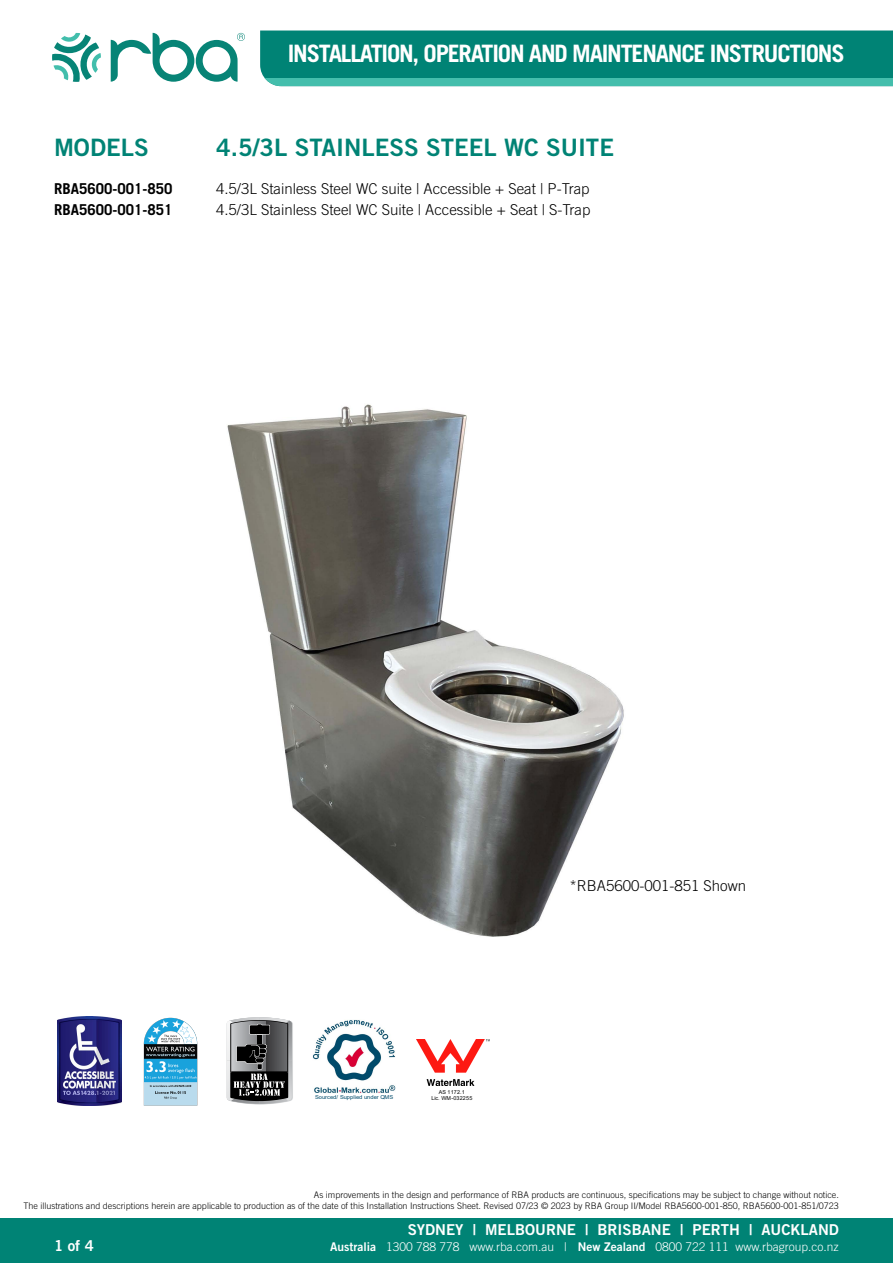
<style>
.page{position:relative;width:893px;height:1263px;background:#fff}
.page>*{position:absolute;margin:0;border:0;box-sizing:border-box;transform-origin:0 0}
.t1{font:700 24px "Trade Gothic LT Std";letter-spacing:-.05em;color:#fff}
.t2{font:24px "Trade Gothic LT Std Bd 2";color:#008375}
.t3{font:300 15px "Trade Gothic LT Std";color:#000}
.t4{font:15px "Trade Gothic LT Std Bd 2";color:#fff}
.t5{font:700 15px "Trade Gothic LT Std";color:#000}
.t6{font:300 12px "Trade Gothic LT Std";color:#fff}
.t7{font:300 9px/10.8px "Trade Gothic LT Std";color:#000;text-align:right}
.t8{font:5.4px "Arial";color:#004b6b;scale:1.08 1}
.t9{font:5.4px/6px "Arial";letter-spacing:.03em;color:#000;text-align:center}
.s1{font-family:"Trade Gothic LT Std Bd 2";font-weight:400}
</style>
<div class="page">
<svg style="left:111px;top:33px;width:134px;height:49px"></svg>
<svg style="left:52px;top:33px;width:49px;height:49px"></svg>
<div style="left:260px;top:31px;width:633px;height:47px;background:#008375"></div>
<div style="left:260px;top:78px;width:633px;height:8px;background:#44beac"></div>
<div style="left:0;top:1218px;width:893px;height:45px;background:#008375"></div>
<img style="left:227px;top:404px;width:397px;height:533px">
<img style="left:57px;top:1016px;width:65px;height:89px">
<img style="left:143px;top:1017px;width:55px;height:88px">
<svg style="left:227px;top:1017px;width:66px;height:87px;background:#68696a"></svg>
<img style="left:313px;top:1020px;width:82px;height:73px">
<img style="left:417px;top:1040px;width:73px;height:46px">
<h1 class="t1" style="left:288px;top:39px;width:558px">INSTALLATION, OPERATION AND MAINTENANCE INSTRUCTIONS</h1>
<h1 class="t2" style="left:54px;top:132px;width:96px">MODELS</h1>
<h1 class="t2" style="left:216px;top:132px;width:399px">4.5/3L STAINLESS STEEL WC SUITE</h1>
<h2 class="t5" style="left:54px;top:179px;width:120px">RBA5600-001-850</h2>
<h2 class="t3" style="left:216px;top:180px;width:375px">4.5/3L Stainless Steel WC suite | Accessible + Seat | P-Trap</h2>
<h2 class="t5" style="left:54px;top:200px;width:120px">RBA5600-001-851</h2>
<h2 class="t3" style="left:216px;top:201px;width:376px">4.5/3L Stainless Steel WC Suite | Accessible + Seat | S-Trap</h2>
<p class="t8" style="left:315px;top:1093px;width:74px">Sourced/ Supplied under QMS</p>
<p class="t9" style="left:431px;top:1089px;width:43px">AS 1172.1<br>Lic. WM-032255</p>
<h2 class="t3" style="left:569px;top:876px;width:178px">*RBA5600-001-851 Shown</h2>
<p class="t7" style="left:23px;top:1189px;width:817px">As improvements in the design and performance of RBA products are continuous, specifications may be subject to change without notice.<br>The illustrations and descriptions herein are applicable to production as of the date of this Installation Instructions Sheet. Revised 07/23 © 2023 by RBA Group II/Model RBA5600-001-850, RBA5600-001-851/0723</p>
<h2 class="t4" style="left:408px;top:1220px;width:433px">SYDNEY | MELBOURNE | BRISBANE | PERTH | AUCKLAND</h2>
<h2 class="t4" style="left:54px;top:1237px;width:41px">1 of 4</h2>
<h3 class="t6" style="left:330px;top:1240px;width:510px"><span class="s1">Australia</span> 1300 788 778 www.rba.com.au | <span class="s1">New Zealand</span> 0800 722 111 www.rbagroup.co.nz</h3>
</div>
